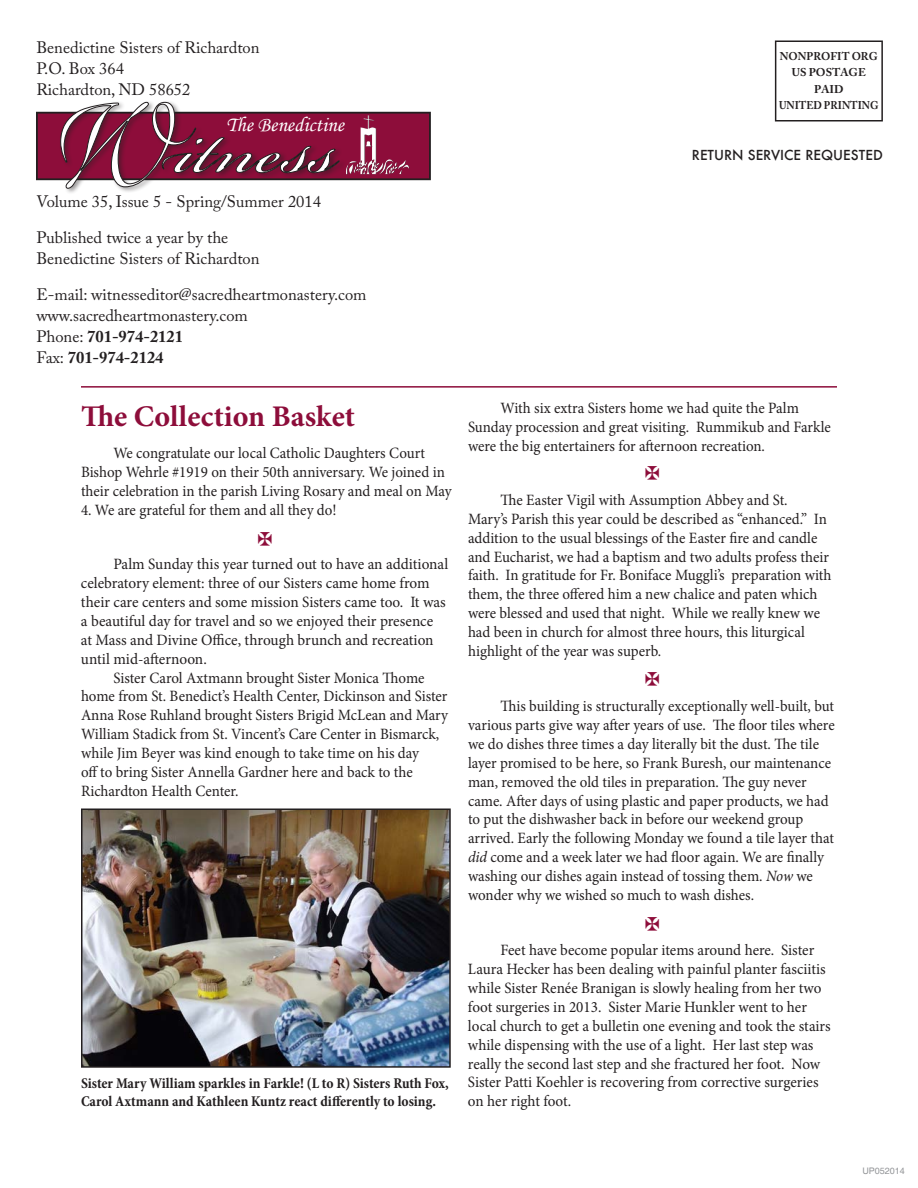
<style>
.page{position:relative;width:918px;height:1188px;background:#fff}
.page>*{position:absolute;margin:0;border:0;box-sizing:border-box;transform-origin:0 0}
.t1{font:700 30px "Minion Pro";color:#8d0d3a}
.t2{font:21px "Monotype Corsiva";color:#fff}
.t3{font:16.5px/21px "Adobe Caslon Pro";color:#231f20}
.t4{font:15.75px/18.9px "Minion Pro";letter-spacing:-.005em;color:#231f20;scale:.95 1}
.t5{font:15.75px/18.9px "Minion Pro";letter-spacing:-.005em;color:#231f20;scale:.96 1}
.t6{font:15.75px "Minion Pro";letter-spacing:-.005em;color:#231f20}
.t7{font:700 condensed 15px/18px "Minion Pro";letter-spacing:-.005em;color:#231f20}
.t8{font:500 13.5px "Futura";color:#231f20}
.t9{font:700 11.25px/16.5px "Adobe Caslon Pro";color:#231f20;text-align:center;scale:.95 1}
.t10{font:9px "Helvetica";color:#939598}
.s1{font-weight:700}
.s2{font-style:italic}
</style>
<div class="page">
<img style="left:84px;top:811px;width:364px;height:254px">
<div style="left:81px;top:808px;width:370px;height:260px;border:2px solid #231f20"></div>
<hr style="left:81px;top:386px;width:756px;height:2px;background:#8d0d3a">
<div style="left:37px;top:113px;width:393px;height:66px;background:#8d0d3a"></div>
<div style="left:36px;top:112px;width:395px;height:68px;border:2px solid #231f20"></div>
<img style="left:347px;top:114px;width:62px;height:60px">
<div style="left:59px;top:100px;width:288px;height:95px;background:#231f20;opacity:.5"></div>
<svg style="left:60px;top:100px;width:280px;height:89px"></svg>
<div style="left:775px;top:40px;width:108px;height:82px;border:2px solid #231f20"></div>
<p class="t3" style="left:36px;top:36px;width:225px">Benedictine Sisters of Richardton<br>P.O. Box 364<br>Richardton, ND 58652</p>
<h2 class="t2" style="left:226px;top:112px;width:120px">The Benedictine</h2>
<p class="t3" style="left:36px;top:183px;width:286px;line-height:36px">Volume 35, Issue 5 - Spring/Summer 2014<br>Published twice a year by the</p>
<p class="t3" style="left:36px;top:240px;width:332px;line-height:36px">Benedictine Sisters of Richardton<br>E-mail: witnesseditor@sacredheartmonastery.com</p>
<p class="t3" style="left:36px;top:305px;width:213px">www.sacredheartmonastery.com<br>Phone: <span class="s1">701-974-2121<br></span>Fax: <span class="s1">701-974-2124</span></p>
<h1 class="t1" style="left:81px;top:395px;width:276px">The Collection Basket</h1>
<p class="t4" style="left:81px;top:444px;width:392px;text-align:center">We congratulate our local Catholic Daughters Court<br>Bishop Wehrle #1919 on their 50th anniversary. We joined in their celebration in the parish Living Rosary and meal on May</p>
<p class="t4" style="left:81px;top:500px;width:271px">4. We are grateful for them and all they do!</p>
<p class="t6" style="left:113px;top:554px;width:336px">Palm Sunday this year turned out to have an additional</p>
<p class="t6" style="left:81px;top:572px;width:350px">celebratory element: three of our Sisters came home from</p>
<p class="t6" style="left:81px;top:591px;width:366px">their care centers and some mission Sisters came too. It was</p>
<p class="t6" style="left:81px;top:610px;width:354px">a beautiful day for travel and so we enjoyed their presence</p>
<p class="t6" style="left:81px;top:629px;width:354px">at Mass and Divine Office, through brunch and recreation</p>
<p class="t6" style="left:81px;top:648px;width:127px">until mid-afternoon.</p>
<p class="t4" style="left:113px;top:668px;width:329px">Sister Carol Axtmann brought Sister Monica Thome</p>
<p class="t4" style="left:81px;top:687px;width:387px">home from St. Benedict’s Health Center, Dickinson and Sister</p>
<p class="t4" style="left:81px;top:706px;width:388px">Anna Rose Ruhland brought Sisters Brigid McLean and Mary</p>
<p class="t4" style="left:81px;top:725px;width:379px">William Stadick from St. Vincent’s Care Center in Bismarck,</p>
<p class="t4" style="left:81px;top:744px;width:357px">while Jim Beyer was kind enough to take time on his day</p>
<p class="t4" style="left:81px;top:763px;width:351px">off to bring Sister Annella Gardner here and back to the</p>
<p class="t4" style="left:81px;top:782px;width:167px">Richardton Health Center.</p>
<p class="t7" style="left:81px;top:1074px;width:369px">Sister Mary William sparkles in Farkle! (L to R) Sisters Ruth Fox,<br>Carol Axtmann and Kathleen Kuntz react differently to losing.</p>
<p class="t9" style="left:779px;top:48px;width:106px">NONPROFIT ORG<br>US POSTAGE<br>PAID<br>UNITED PRINTING</p>
<p class="t8" style="left:692px;top:145px;width:150px">RETURN SERVICE REQUESTE</p>
<p class="t8" style="left:873px;top:145px;width:11px">D</p>
<p class="t4" style="left:468px;top:399px;width:383px;text-indent:32px">With six extra Sisters home we had quite the Palm<br>Sunday procession and great visiting. Rummikub and Farkle were the big entertainers for afternoon recreation.</p>
<p class="t4" style="left:468px;top:490px;width:384px;text-indent:32px">The Easter Vigil with Assumption Abbey and St.<br>Mary’s Parish this year could be described as “enhanced.” In addition to the usual blessings of the Easter fire and candle and Eucharist, we had a baptism and two adults profess their faith. In gratitude for Fr. Boniface Muggli’s preparation with them, the three offered him a new chalice and paten which were blessed and used that night. While we really knew we had been in church for almost three hours, this liturgical highlight of the year was superb.</p>
<p class="t4" style="left:468px;top:697px;width:388px;text-indent:32px">This building is structurally exceptionally well-built, but various parts give way after years of use. The floor tiles where we do dishes three times a day literally bit the dust. The tile layer promised to be here, so Frank Buresh, our maintenance man, removed the old tiles in preparation. The guy never came. After days of using plastic and paper products, we had to put the dishwasher back in before our weekend group arrived. Early the following Monday we found a tile layer that <span class="s2">did</span> come and a week later we had floor again. We are finally washing our dishes again instead of tossing them. <span class="s2">Now</span> we wonder why we wished so much to wash dishes.</p>
<p class="t5" style="left:468px;top:941px;width:379px;text-indent:32px">Feet have become popular items around here. Sister Laura Hecker has been dealing with painful planter fasciitis while Sister Renée Branigan is slowly healing from her two foot surgeries in 2013. Sister Marie Hunkler went to her local church to get a bulletin one evening and took the stairs while dispensing with the use of a light. Her last step was really the second last step and she fractured her foot. Now Sister Patti Koehler is recovering from corrective surgeries on her right foot.</p>
<p class="t10" style="left:862px;top:1166px;width:44px">UP052014</p>
</div>
